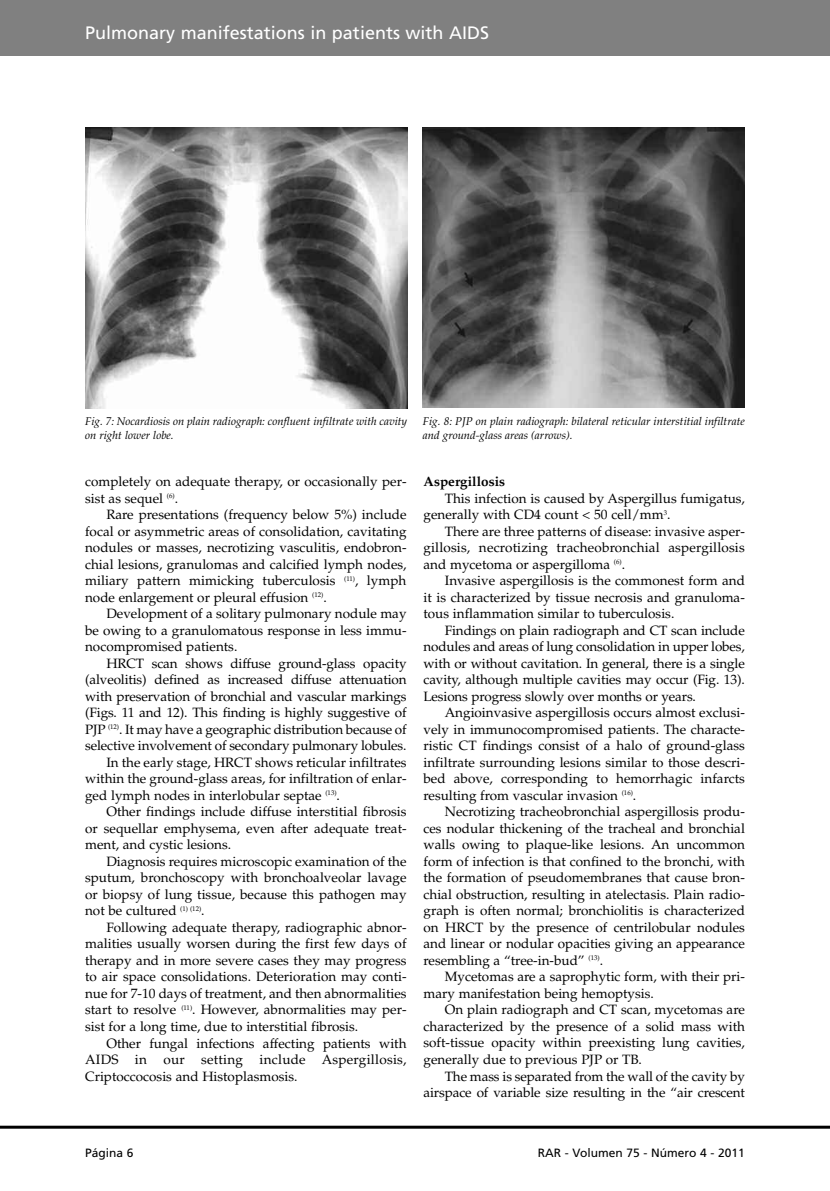
<style>
.page{position:relative;width:830px;height:1191px;background:#fff}
.page>*{position:absolute;margin:0;border:0;box-sizing:border-box;transform-origin:0 0}
.t1{font:18px "Frutiger";color:#fff}
.t2{font:13.5px/16.5px "Palatino";color:#000;text-align:justify}
.t3{font:13.5px "Palatino";letter-spacing:.02em;color:#000}
.t4{font:700 13.5px "Palatino";color:#000}
.t5{font:12px "Frutiger";color:#000}
.t6{font:italic 11.25px/14.2px "Palatino";color:#000}
</style>
<div class="page">
<div style="left:0;top:0;width:829px;height:55px;background:#808080"></div>
<hr style="left:0;top:1125px;width:829px;height:3px;background:#000">
<img style="left:85px;top:128px;width:322px;height:280px">
<img style="left:422px;top:128px;width:322px;height:280px">
<h1 class="t1" style="left:85px;top:26px;width:405px">Pulmonary manifestations in patients with AIDS</h1>
<p class="t6" style="left:85px;top:415px;width:323px">Fig. 7: Nocardiosis on plain radiograph: confluent infiltrate with cavity on right lower lobe.</p>
<p class="t6" style="left:422px;top:415px;width:323px">Fig. 8: PJP on plain radiograph: bilateral reticular interstitial infiltrate and ground-glass areas (arrows).</p>
<p class="t2" style="left:85px;top:475px;width:323px">completely on adequate therapy, or occasionally per&shy;sist as sequel <sup>(6)</sup>.</p>
<p class="t2" style="left:85px;top:508px;width:323px;text-indent:21px">Rare presentations (frequency below 5%) include focal or asymmetric areas of consolidation, cavitating nodules or masses, necrotizing vasculitis, endobron&shy;chial lesions, granulomas and calcified lymph nodes, miliary pattern mimicking tuberculosis <sup>(11)</sup>, lymph node enlargement or pleural effusion <sup>(12)</sup>.</p>
<p class="t2" style="left:85px;top:607px;width:323px;text-indent:21px">Development of a solitary pulmonary nodule may be owing to a granulomatous response in less immu&shy;nocompromised patients.</p>
<p class="t2" style="left:106px;top:656px;width:301px">HRCT scan shows diffuse ground-glass opacity</p>
<p class="t2" style="left:85px;top:673px;width:323px">(alveolitis) defined as increased diffuse attenuation</p>
<p class="t2" style="left:85px;top:689px;width:323px">with preservation of bronchial and vascular markings</p>
<p class="t2" style="left:85px;top:706px;width:323px">(Figs. 11 and 12). This finding is highly suggestive of</p>
<p class="t2" style="left:85px;top:722px;width:323px">PJP <sup>(12)</sup>. It may have a geographic distribution because of</p>
<p class="t2" style="left:85px;top:739px;width:323px">selective involvement of secondary pulmonary lobules.</p>
<p class="t2" style="left:106px;top:755px;width:301px">In the early stage, HRCT shows reticular infiltrates</p>
<p class="t2" style="left:85px;top:772px;width:323px">within the ground-glass areas, for infiltration of enlar-</p>
<p class="t2" style="left:85px;top:788px;width:256px">ged lymph nodes in interlobular septae <sup>(13)</sup>.</p>
<p class="t2" style="left:106px;top:805px;width:301px">Other findings include diffuse interstitial fibrosis</p>
<p class="t2" style="left:85px;top:821px;width:323px">or sequellar emphysema, even after adequate treat-</p>
<p class="t2" style="left:85px;top:838px;width:147px">ment, and cystic lesions.</p>
<p class="t2" style="left:106px;top:854px;width:301px">Diagnosis requires microscopic examination of the</p>
<p class="t2" style="left:85px;top:871px;width:323px">sputum, bronchoscopy with bronchoalveolar lavage</p>
<p class="t2" style="left:85px;top:887px;width:323px">or biopsy of lung tissue, because this pathogen may</p>
<p class="t2" style="left:85px;top:904px;width:121px">not be cultured <sup>(1)</sup> <sup>(12)</sup>.</p>
<p class="t2" style="left:106px;top:920px;width:301px">Following adequate therapy, radiographic abnor-</p>
<p class="t2" style="left:85px;top:937px;width:323px">malities usually worsen during the first few days of</p>
<p class="t2" style="left:85px;top:953px;width:323px">therapy and in more severe cases they may progress</p>
<p class="t2" style="left:85px;top:970px;width:323px">to air space consolidations. Deterioration may conti-</p>
<p class="t2" style="left:85px;top:986px;width:323px">nue for 7-10 days of treatment, and then abnormalities</p>
<p class="t2" style="left:85px;top:1003px;width:323px">start to resolve <sup>(11)</sup>. However, abnormalities may per-</p>
<p class="t2" style="left:85px;top:1019px;width:274px">sist for a long time, due to interstitial fibrosis.</p>
<p class="t2" style="left:106px;top:1036px;width:301px">Other fungal infections affecting patients with</p>
<p class="t3" style="left:85px;top:1054px;width:323px">AIDS in our setting include Aspergillosis,</p>
<p class="t2" style="left:85px;top:1069px;width:214px">Criptoccocosis and Histoplasmosis.</p>
<p class="t4" style="left:423px;top:476px;width:83px">Aspergillosis</p>
<p class="t2" style="left:423px;top:491px;width:323px;text-indent:21px">This infection is caused by Aspergillus fumigatus, generally with CD4 count &lt; 50 cell/mm<sup>3</sup>.</p>
<p class="t2" style="left:423px;top:524px;width:323px;text-indent:21px">There are three patterns of disease: invasive asper&shy;gillosis, necrotizing tracheobronchial aspergillosis and mycetoma or aspergilloma <sup>(6)</sup>.</p>
<p class="t2" style="left:423px;top:574px;width:323px;text-indent:21px">Invasive aspergillosis is the commonest form and it is characterized by tissue necrosis and granuloma&shy;tous inflammation similar to tuberculosis.</p>
<p class="t2" style="left:423px;top:623px;width:323px;text-indent:21px">Findings on plain radiograph and CT scan include nodules and areas of lung consolidation in upper lobes, with or without cavitation. In general, there is a single cavity, although multiple cavities may occur (Fig. 13).<br>Lesions progress slowly over months or years.</p>
<p class="t2" style="left:423px;top:706px;width:323px;text-indent:21px">Angioinvasive aspergillosis occurs almost exclusi&shy;vely in immunocompromised patients. The characte&shy;ristic CT findings consist of a halo of ground-glass infiltrate surrounding lesions similar to those descri&shy;bed above, corresponding to hemorrhagic infarcts resulting from vascular invasion <sup>(16)</sup>.</p>
<p class="t2" style="left:423px;top:805px;width:323px;text-indent:21px">Necrotizing tracheobronchial aspergillosis produ&shy;ces nodular thickening of the tracheal and bronchial walls owing to plaque-like lesions. An uncommon form of infection is that confined to the bronchi, with the formation of pseudomembranes that cause bron&shy;chial obstruction, resulting in atelectasis. Plain radio&shy;graph is often normal; bronchiolitis is characterized on HRCT by the presence of centrilobular nodules and linear or nodular opacities giving an appearance resembling a “tree-in-bud” <sup>(13)</sup>.</p>
<p class="t2" style="left:423px;top:970px;width:323px;text-indent:21px">Mycetomas are a saprophytic form, with their pri&shy;mary manifestation being hemoptysis.</p>
<p class="t2" style="left:423px;top:1003px;width:323px;text-indent:21px">On plain radiograph and CT scan, mycetomas are characterized by the presence of a solid mass with soft-tissue opacity within preexisting lung cavities, generally due to previous PJP or TB.</p>
<p class="t2" style="left:423px;top:1069px;width:323px;text-align:right">The mass is separated from the wall of the cavity by airspace of variable size resulting in the “air crescent</p>
<p class="t5" style="left:85px;top:1148px;width:50px">Página 6</p>
<p class="t5" style="left:537px;top:1148px;width:208px">RAR - Volumen 75 - Número 4 - 2011</p>
</div>
